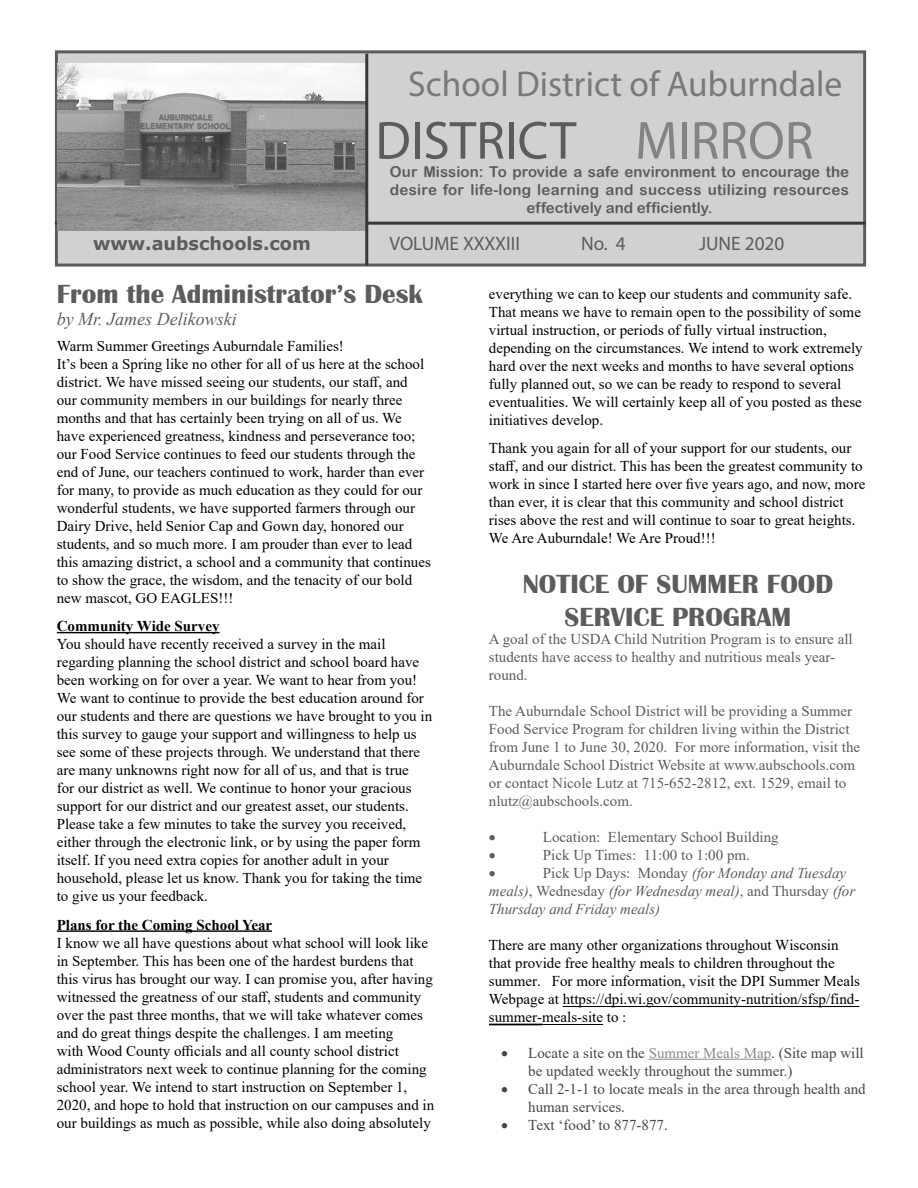
<style>
.page{position:relative;width:918px;height:1188px;background:#fff}
.page>*{position:absolute;margin:0;border:0;box-sizing:border-box;transform-origin:0 0}
.t1{font:54px "Myriad Pro";color:#5c5c5f}
.t2{font:36px "Myriad Pro";color:#797979}
.t3{font:700 27px/32.4px "Britannic";color:#5c5c5f;text-align:center}
.t4{font:19.5px "Myriad Pro";color:#5c5c5f}
.t5{font:italic 18px "Times New Roman";color:#5c5c5f}
.t6{font:700 18px "Verdana";color:#5c5c5f}
.t7{font:15px/18px "Times New Roman";color:#000}
.t8{font:15px/18px "Times New Roman";color:#5c5c5f}
.t9{font:15px/18px "Times New Roman";color:#464646}
.t10{font:15px/18px "Arial Rounded MT Bold";letter-spacing:.005em;color:#5c5c5f;text-align:center}
.t11{font:italic 15px/18px "Times New Roman";color:#5c5c5f}
.t12{font:15px "Symbol";color:#5c5c5f}
.s1{color:#838383}
.s2{font-weight:700}
.s3{font-style:normal}
.s4{color:#8a8a8a}
</style>
<div class="page">
<div style="left:56px;top:52px;width:809px;height:213px;background:#d1d1d1"></div>
<div style="left:55px;top:50px;width:811px;height:217px;border:3px solid #5c5c5f"></div>
<hr style="left:55px;top:222px;width:811px;height:3px;background:#383838">
<img style="left:58px;top:64px;width:307px;height:167px">
<hr style="left:365px;top:54px;width:3px;height:211px;background:#383838">
<hr style="left:57px;top:632px;width:163px;height:1px;background:#000">
<hr style="left:57px;top:930px;width:215px;height:2px;background:#000">
<hr style="left:649px;top:1059px;width:122px;height:1px;background:#8a8a8a">
<hr style="left:542px;top:1024px;width:61px;height:1px;background:#000">
<hr style="left:489px;top:1024px;width:53px;height:1px;background:#000">
<hr style="left:563px;top:1006px;width:296px;height:1px;background:#000">
<p class="t2" style="left:408px;top:62px;width:436px">School District of Auburndale</p>
<p class="t1" style="left:375px;top:107px;width:440px">DISTRICT <span class="s1">MIRROR</span></p>
<p class="t10" style="left:390px;top:162px;width:461px">Our Mission: To provide a safe environment to encourage the desire for life-long learning and success utilizing resources effectively and efficiently.</p>
<p class="t6" style="left:93px;top:231px;width:219px">www.aubschools.com</p>
<p class="t4" style="left:389px;top:231px;width:132px">VOLUME XXXXIII</p>
<p class="t4" style="left:581px;top:231px;width:46px">No. 4</p>
<p class="t4" style="left:699px;top:231px;width:87px">JUNE 2020</p>
<p class="t3" style="left:57px;top:278px;width:367px">From the Administrator’s Desk</p>
<p class="t5" style="left:57px;top:306px;width:181px">by Mr. James Delikowski</p>
<p class="t7" style="left:57px;top:336px;width:376px">Warm Summer Greetings Auburndale Families!<br>It’s been a Spring like no other for all of us here at the school district. We have missed seeing our students, our staff, and our community members in our buildings for nearly three months and that has certainly been trying on all of us. We have experienced greatness, kindness and perseverance too; our Food Service continues to feed our students through the end of June, our teachers continued to work, harder than ever for many, to provide as much education as they could for our wonderful students, we have supported farmers through our Dairy Drive, held Senior Cap and Gown day, honored our students, and so much more. I am prouder than ever to lead this amazing district, a school and a community that continues to show the grace, the wisdom, and the tenacity of our bold new mascot, GO EAGLES!!!</p>
<p class="t7" style="left:57px;top:617px;width:377px"><span class="s2">Community Wide Survey<br></span>You should have recently received a survey in the mail regarding planning the school district and school board have been working on for over a year. We want to hear from you!<br>We want to continue to provide the best education around for our students and there are questions we have brought to you in this survey to gauge your support and willingness to help us see some of these projects through. We understand that there are many unknowns right now for all of us, and that is true<br>for our district as well. We continue to honor your gracious support for our district and our greatest asset, our students.<br>Please take a few minutes to take the survey you received, either through the electronic link, or by using the paper form itself. If you need extra copies for another adult in your household, please let us know. Thank you for taking the time to give us your feedback.</p>
<p class="t7" style="left:57px;top:915px;width:379px"><span class="s2">Plans for the Coming School Year<br></span>I know we all have questions about what school will look like in September. This has been one of the hardest burdens that this virus has brought our way. I can promise you, after having witnessed the greatness of our staff, students and community over the past three months, that we will take whatever comes and do great things despite the challenges. I am meeting<br>with Wood County officials and all county school district administrators next week to continue planning for the coming school year. We intend to start instruction on September 1, 2020, and hope to hold that instruction on our campuses and in our buildings as much as possible, while also doing absolutely</p>
<p class="t7" style="left:489px;top:284px;width:375px">everything we can to keep our students and community safe.<br>That means we have to remain open to the possibility of some virtual instruction, or periods of fully virtual instruction, depending on the circumstances. We intend to work extremely hard over the next weeks and months to have several options fully planned out, so we can be ready to respond to several eventualities. We will certainly keep all of you posted as these initiatives develop.</p>
<p class="t7" style="left:489px;top:439px;width:378px">Thank you again for all of your support for our students, our staff, and our district. This has been the greatest community to work in since I started here over five years ago, and now, more than ever, it is clear that this community and school district rises above the rest and will continue to soar to great heights.<br>We Are Auburndale! We Are Proud!!!</p>
<p class="t3" style="left:523px;top:568px;width:312px">NOTICE OF SUMMER FOOD<br>SERVICE PROGRAM</p>
<p class="t8" style="left:489px;top:629px;width:365px">A goal of the USDA Child Nutrition Program is to ensure all students have access to healthy and nutritious meals year&shy;round.</p>
<p class="t8" style="left:489px;top:701px;width:373px">The Auburndale School District will be providing a Summer Food Service Program for children living within the District from June 1 to June 30, 2020. For more information, visit the Auburndale School District Website at www.aubschools.com or contact Nicole Lutz at 715-652-2812, ext. 1529, email to nlutz@aubschools.com.</p>
<p class="t12" style="left:489px;top:827px;width:8px">•</p>
<p class="t8" style="left:543px;top:827px;width:237px">Location: Elementary School Building</p>
<p class="t12" style="left:489px;top:845px;width:8px">•</p>
<p class="t8" style="left:543px;top:845px;width:208px">Pick Up Times: 11:00 to 1:00 pm.</p>
<p class="t12" style="left:489px;top:863px;width:8px">•</p>
<p class="t11" style="left:489px;top:863px;width:368px;text-indent:54px"><span class="s3">Pick Up Days: Monday</span> (for Monday and Tuesday meals)<span class="s3">, Wednesday</span> (for Wednesday meal)<span class="s3">, and Thursday</span> (for<br>Thursday and Friday meals)</p>
<p class="t7" style="left:489px;top:935px;width:373px">There are many other organizations throughout Wisconsin that provide free healthy meals to children throughout the summer. For more information, visit the DPI Summer Meals Webpage at https://dpi.wi.gov/community-nutrition/sfsp/find&shy;summer-meals-site to :</p>
<p class="t9" style="left:528px;top:1043px;width:337px;text-indent:-27px">• Locate a site on the <span class="s4">Summer Meals Map</span>. (Site map will be updated weekly throughout the summer.)</p>
<p class="t9" style="left:528px;top:1079px;width:339px;text-indent:-27px">• Call 2-1-1 to locate meals in the area through health and human services.</p>
<p class="t9" style="left:501px;top:1115px;width:168px">• Text ‘food’ to 877-877.</p>
</div>
